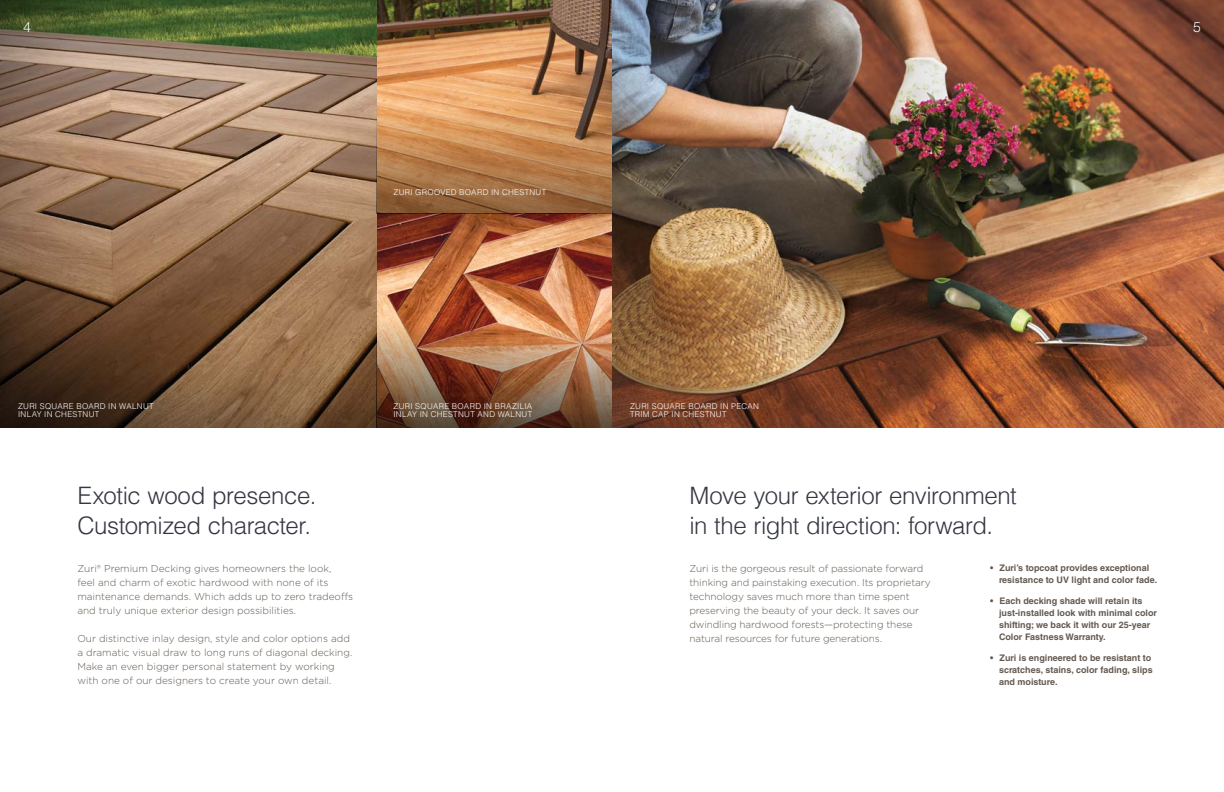
<style>
.page{position:relative;width:1224px;height:792px;background:#fff}
.page>*{position:absolute;margin:0;border:0;box-sizing:border-box;transform-origin:0 0}
.t1{font:300 24px/30px "Helvetica";letter-spacing:-.02em;color:#343741}
.t2{font:300 24px/30px "Helvetica LT Std";letter-spacing:-.02em;color:#343741}
.t3{font:300 14px "Helvetica LT Std";color:#fff}
.t4{font:300 10px/14px "Gotham";letter-spacing:-.01em;color:#635950}
.t5{font:700 9px/12px "Helvetica LT Std";color:#635950}
.t6{font:300 8px/8px "Helvetica LT Std";letter-spacing:.045em;color:#fff}
</style>
<div class="page">
<img style="left:0;top:0;width:1224px;height:428px">
<img style="left:835px;top:0;width:389px;height:369px">
<img style="left:376px;top:214px;width:236px;height:214px">
<svg style="left:0;top:0;width:373px;height:343px;background:#8e7457"></svg>
<img style="left:376px;top:0;width:236px;height:214px">
<h2 class="t3" style="left:23px;top:18px;width:9px">4</h2>
<h2 class="t3" style="left:1193px;top:18px;width:9px">5</h2>
<p class="t6" style="left:393px;top:188px;width:154px">ZURI GROOVED BOARD IN CHESTNUT</p>
<p class="t6" style="left:18px;top:402px;width:137px">ZURI SQUARE BOARD IN WALNUT<br>INLAY IN CHESTNUT</p>
<p class="t6" style="left:393px;top:402px;width:140px">ZURI SQUARE BOARD IN BRAZILIA<br>INLAY IN CHESTNUT AND WALNUT</p>
<h1 class="t2" style="left:77px;top:480px;width:240px">Exotic wood presence.<br>Customized character.</h1>
<p class="t4" style="left:77px;top:561px;width:277px">Zuri® Premium Decking gives homeowners the look,<br>feel and charm of exotic hardwood with none of its maintenance demands. Which adds up to zero tradeoffs and truly unique exterior design possibilities.</p>
<p class="t4" style="left:77px;top:631px;width:276px">Our distinctive inlay design, style and color options add a dramatic visual draw to long runs of diagonal decking.<br>Make an even bigger personal statement by working with one of our designers to create your own detail.</p>
<p class="t6" style="left:630px;top:402px;width:131px">ZURI SQUARE BOARD IN PECAN<br>TRIM CAP IN CHESTNUT</p>
<h1 class="t1" style="left:689px;top:479px;width:329px">Move your exterior environment in the right direction: forward.</h1>
<p class="t4" style="left:689px;top:561px;width:243px">Zuri is the gorgeous result of passionate forward thinking and painstaking execution. Its proprietary technology saves much more than time spent preserving the beauty of your deck. It saves our dwindling hardwood forests—protecting these natural resources for future generations.</p>
<p class="t5" style="left:999px;top:561px;width:160px;text-indent:-9px">• Zuri’s topcoat provides exceptional resistance to UV light and color fade.</p>
<p class="t5" style="left:999px;top:594px;width:160px;text-indent:-9px">• Each decking shade will retain its just-installed look with minimal color shifting; we back it with our 25-year Color Fastness Warranty.</p>
<p class="t5" style="left:999px;top:651px;width:155px;text-indent:-9px">• Zuri is engineered to be resistant to scratches, stains, color fading, slips and moisture.</p>
</div>
